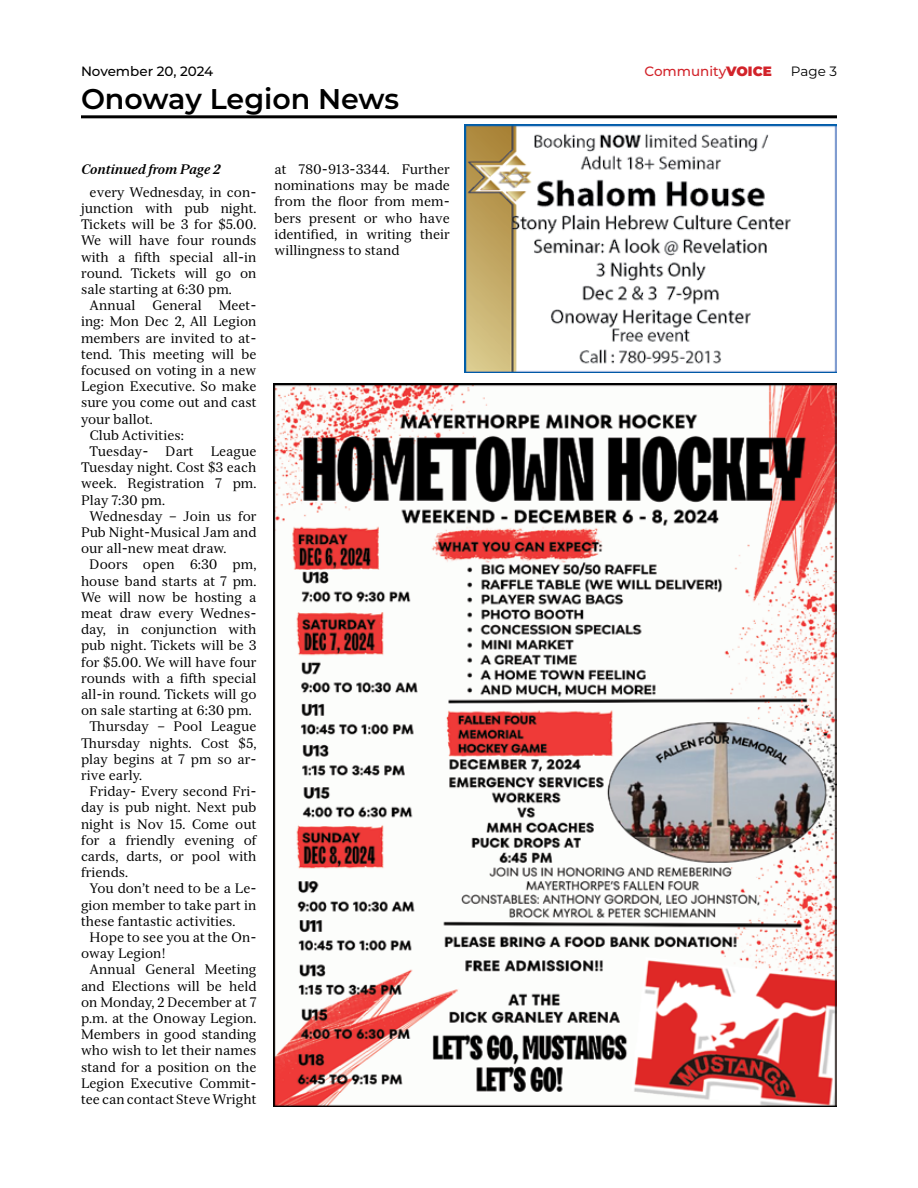
<style>
.page{position:relative;width:918px;height:1188px;background:#fff}
.page>*{position:absolute;margin:0;border:0;box-sizing:border-box;transform-origin:0 0}
.t1{font:600 28.5px "Montserrat";color:#000}
.t2{font:13.5px/16.2px "Serif 12 Beta";color:#000;text-align:justify}
.t3{font:italic 700 13.5px "Serif 12 Beta";color:#000}
.t4{font:500 13.5px "Montserrat";letter-spacing:-.005em;color:#000}
.t5{font:500 13.5px "Montserrat";color:#d2232a}
.t6{font:13.5px "Montserrat";color:#000}
.s1{font-weight:900}
</style>
<div class="page">
<hr style="left:81px;top:115px;width:756px;height:3px;background:#000">
<img style="left:273px;top:383px;width:564px;height:724px">
<img style="left:464px;top:124px;width:373px;height:249px">
<p class="t4" style="left:81px;top:62px;width:134px">November 20, 2024</p>
<p class="t5" style="left:645px;top:62px;width:129px">Community<span class="s1">VOICE</span></p>
<p class="t6" style="left:791px;top:62px;width:48px">Page 3</p>
<h1 class="t1" style="left:81px;top:78px;width:320px">Onoway Legion News</h1>
<p class="t3" style="left:81px;top:161px;width:140px">Continued from Page 2</p>
<p class="t2" style="left:81px;top:184px;width:177px;text-indent:9px">every Wednesday, in con&shy;junction with pub night.<br>Tickets will be 3 for $5.00.<br>We will have four rounds with a fifth special all-in round. Tickets will go on sale starting at 6:30 pm.</p>
<p class="t2" style="left:90px;top:297px;width:168px">Annual General Meet-</p>
<p class="t2" style="left:81px;top:314px;width:177px">ing: Mon Dec 2, All Legion</p>
<p class="t2" style="left:81px;top:330px;width:177px">members are invited to at-</p>
<p class="t2" style="left:81px;top:346px;width:177px">tend. This meeting will be</p>
<p class="t2" style="left:81px;top:362px;width:177px">focused on voting in a new</p>
<p class="t2" style="left:81px;top:378px;width:177px">Legion Executive. So make</p>
<p class="t2" style="left:81px;top:395px;width:177px">sure you come out and cast</p>
<p class="t2" style="left:81px;top:411px;width:73px">your ballot.</p>
<p class="t2" style="left:90px;top:427px;width:96px">Club Activities:</p>
<p class="t2" style="left:90px;top:443px;width:60px">Tuesday-</p>
<p class="t2" style="left:166px;top:443px;width:30px">Dart</p>
<p class="t2" style="left:81px;top:443px;width:177px;text-indent:130px">League Tuesday night. Cost $3 each week. Registration 7 pm.<br>Play 7:30 pm.</p>
<p class="t2" style="left:81px;top:508px;width:177px;text-indent:9px">Wednesday – Join us for Pub Night-Musical Jam and our all-new meat draw.</p>
<p class="t2" style="left:90px;top:557px;width:168px">Doors open 6:30 pm,</p>
<p class="t2" style="left:81px;top:573px;width:177px">house band starts at 7 pm.</p>
<p class="t2" style="left:81px;top:589px;width:177px">We will now be hosting a</p>
<p class="t2" style="left:81px;top:605px;width:177px">meat draw every Wednes-</p>
<p class="t2" style="left:81px;top:621px;width:177px">day, in conjunction with</p>
<p class="t2" style="left:81px;top:638px;width:177px">pub night. Tickets will be 3</p>
<p class="t2" style="left:81px;top:654px;width:177px">for $5.00. We will have four</p>
<p class="t2" style="left:81px;top:670px;width:177px">rounds with a fifth special</p>
<p class="t2" style="left:81px;top:686px;width:177px">all-in round. Tickets will go</p>
<p class="t2" style="left:81px;top:702px;width:172px">on sale starting at 6:30 pm.</p>
<p class="t2" style="left:90px;top:719px;width:168px">Thursday – Pool League</p>
<p class="t2" style="left:81px;top:735px;width:177px">Thursday nights. Cost $5,</p>
<p class="t2" style="left:81px;top:751px;width:177px">play begins at 7 pm so ar-</p>
<p class="t2" style="left:81px;top:767px;width:63px">rive early.</p>
<p class="t2" style="left:90px;top:783px;width:168px">Friday- Every second Fri-</p>
<p class="t2" style="left:81px;top:800px;width:177px">day is pub night. Next pub</p>
<p class="t2" style="left:81px;top:816px;width:177px">night is Nov 15. Come out</p>
<p class="t2" style="left:81px;top:832px;width:177px">for a friendly evening of</p>
<p class="t2" style="left:81px;top:848px;width:177px">cards, darts, or pool with</p>
<p class="t2" style="left:81px;top:864px;width:49px">friends.</p>
<p class="t2" style="left:90px;top:881px;width:168px">You don’t need to be a Le-</p>
<p class="t2" style="left:81px;top:897px;width:177px">gion member to take part in</p>
<p class="t2" style="left:81px;top:913px;width:156px">these fantastic activities.</p>
<p class="t2" style="left:90px;top:929px;width:168px">Hope to see you at the On-</p>
<p class="t2" style="left:81px;top:945px;width:86px">oway Legion!</p>
<p class="t2" style="left:90px;top:962px;width:168px">Annual General Meeting</p>
<p class="t2" style="left:81px;top:978px;width:177px">and Elections will be held</p>
<p class="t2" style="left:81px;top:994px;width:177px">on Monday, 2 December at 7</p>
<p class="t2" style="left:81px;top:1010px;width:177px">p.m. at the Onoway Legion.</p>
<p class="t2" style="left:81px;top:1026px;width:177px">Members in good standing</p>
<p class="t2" style="left:81px;top:1043px;width:177px">who wish to let their names</p>
<p class="t2" style="left:81px;top:1059px;width:177px">stand for a position on the</p>
<p class="t2" style="left:81px;top:1075px;width:177px">Legion Executive Commit-</p>
<p class="t2" style="left:81px;top:1091px;width:177px">tee can contact Steve Wright</p>
<p class="t2" style="left:274px;top:161px;width:177px">at 780-913-3344. Further nominations may be made from the floor from mem&shy;bers present or who have identified, in writing their willingness to stand</p>
</div>
